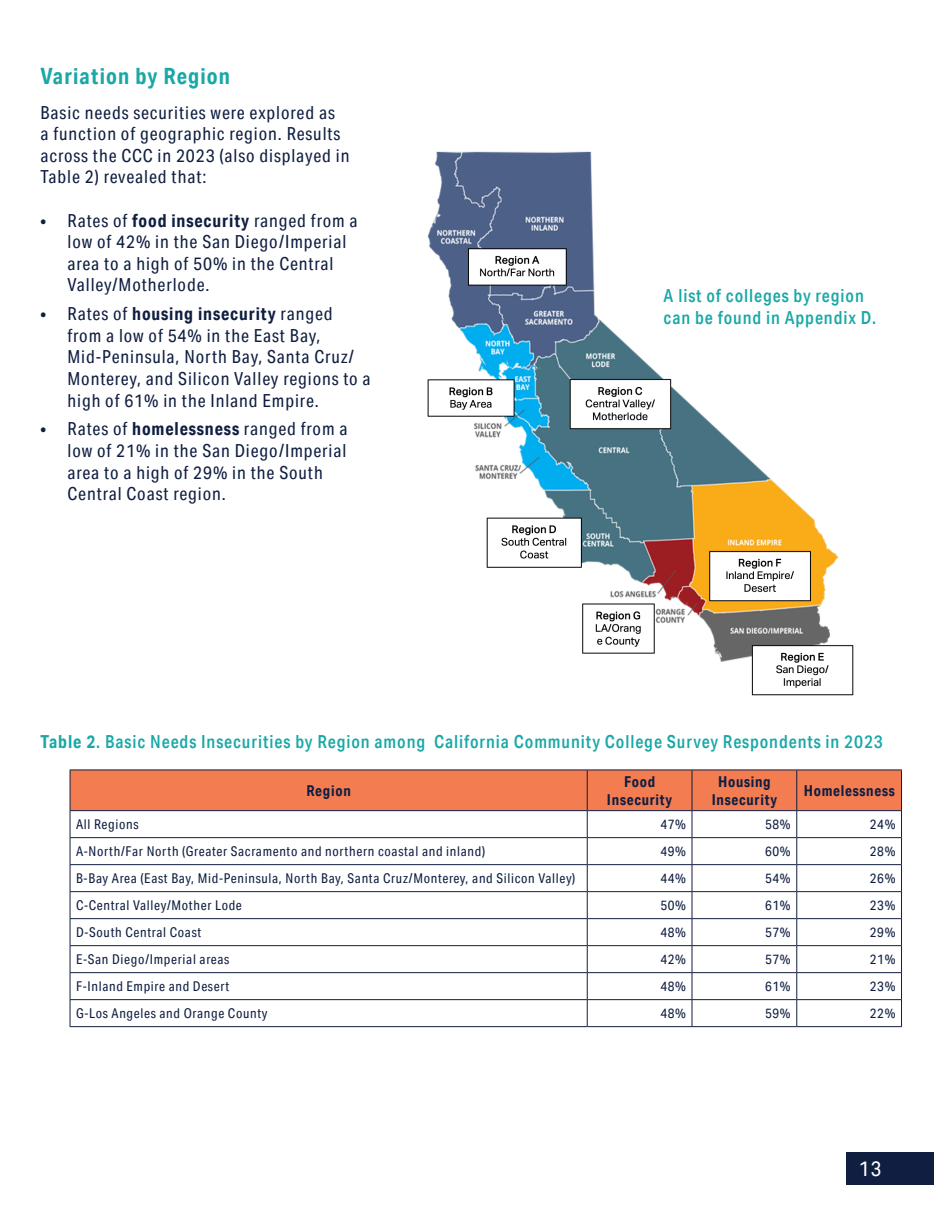
<style>
.page{position:relative;width:945px;height:1215px;background:#fff}
.page>*{position:absolute;margin:0;border:0;box-sizing:border-box;transform-origin:0 0}
.Heading_3{font:700 22.5px "Aktiv Grotesk Cd";letter-spacing:.05em;color:#1aa8a7}
.t1{font:21px "Aktiv Grotesk Cd";color:#fff}
.t2{font:18px/21.6px "Aktiv Grotesk Cd";letter-spacing:.05em;color:#0f1e41}
.Figure_titles{font:500 18px/21.6px "Aktiv Grotesk Cd";letter-spacing:.05em;color:#1aa8a7}
.t3{font:700 15px "Aktiv Grotesk Cd";letter-spacing:.05em;color:#0f1e41}
.t4{font:13.5px "Aktiv Grotesk Cd";letter-spacing:.05em;color:#0f1e41}
.s1{font-weight:700}
</style>
<div class="page">
<div style="left:846px;top:1152px;width:88px;height:33px;background:#0f1e41"></div>
<svg style="left:70px;top:770px;width:832px;height:256px"></svg>
<hr style="left:70px;top:1026px;width:517px;height:1px;background:#0f1e41">
<hr style="left:587px;top:1026px;width:105px;height:1px;background:#0f1e41">
<hr style="left:692px;top:1026px;width:105px;height:1px;background:#0f1e41">
<hr style="left:797px;top:1026px;width:105px;height:1px;background:#0f1e41">
<img style="left:428px;top:152px;width:425px;height:544px">
<p class="Heading_3" style="left:40px;top:62px;width:191px">Variation by Region</p>
<p class="t2" style="left:40px;top:101px;width:310px">Basic needs securities were explored as<br>a function of geographic region. Results across the CCC in 2023 (also displayed in Table 2) revealed that:</p>
<p class="t2" style="left:68px;top:209px;width:292px;text-indent:-27px">• Rates of <span class="s1">food insecurity</span> ranged from a low of 42% in the San Diego/Imperial area to a high of 50% in the Central<br>Valley/Motherlode.</p>
<p class="t2" style="left:68px;top:303px;width:305px;text-indent:-27px">• Rates of <span class="s1">housing insecurity</span> ranged from a low of 54% in the East Bay, Mid-Peninsula, North Bay, Santa Cruz/ Monterey, and Silicon Valley regions to a high of 61% in the Inland Empire.</p>
<p class="t2" style="left:68px;top:418px;width:282px;text-indent:-27px">• Rates of <span class="s1">homelessness</span> ranged from a low of 21% in the San Diego/Imperial area to a high of 29% in the South<br>Central Coast region.</p>
<p class="Figure_titles" style="left:664px;top:285px;width:214px">A list of colleges by region can be found in Appendix D.</p>
<p class="Figure_titles" style="left:40px;top:730px;width:844px"><span class="s1">Table 2</span>. Basic Needs Insecurities by Region among California Community College Survey Respondents in 2023</p>
<p class="t3" style="left:306px;top:781px;width:46px">Region</p>
<p class="t3" style="left:624px;top:772px;width:33px">Food</p>
<p class="t3" style="left:607px;top:790px;width:67px">Insecurity</p>
<p class="t3" style="left:718px;top:772px;width:54px">Housing</p>
<p class="t3" style="left:712px;top:790px;width:67px">Insecurity</p>
<p class="t3" style="left:804px;top:781px;width:92px">Homelessness</p>
<p class="t4" style="left:76px;top:816px;width:64px">All Regions</p>
<p class="t4" style="left:660px;top:816px;width:27px">47%</p>
<p class="t4" style="left:765px;top:816px;width:27px">58%</p>
<p class="t4" style="left:870px;top:816px;width:27px">24%</p>
<p class="t4" style="left:76px;top:843px;width:411px">A-North/Far North (Greater Sacramento and northern coastal and inland)</p>
<p class="t4" style="left:660px;top:843px;width:27px">49%</p>
<p class="t4" style="left:765px;top:843px;width:27px">60%</p>
<p class="t4" style="left:870px;top:843px;width:27px">28%</p>
<p class="t4" style="left:76px;top:870px;width:501px">B-Bay Area (East Bay, Mid-Peninsula, North Bay, Santa Cruz/Monterey, and Silicon Valley)</p>
<p class="t4" style="left:660px;top:870px;width:27px">44%</p>
<p class="t4" style="left:765px;top:870px;width:27px">54%</p>
<p class="t4" style="left:870px;top:870px;width:27px">26%</p>
<p class="t4" style="left:76px;top:897px;width:167px">C-Central Valley/Mother Lode</p>
<p class="t4" style="left:660px;top:897px;width:27px">50%</p>
<p class="t4" style="left:765px;top:897px;width:27px">61%</p>
<p class="t4" style="left:870px;top:897px;width:27px">23%</p>
<p class="t4" style="left:76px;top:924px;width:127px">D-South Central Coast</p>
<p class="t4" style="left:660px;top:924px;width:27px">48%</p>
<p class="t4" style="left:765px;top:924px;width:27px">57%</p>
<p class="t4" style="left:870px;top:924px;width:27px">29%</p>
<p class="t4" style="left:76px;top:951px;width:155px">E-San Diego/Imperial areas</p>
<p class="t4" style="left:660px;top:951px;width:27px">42%</p>
<p class="t4" style="left:765px;top:951px;width:27px">57%</p>
<p class="t4" style="left:870px;top:951px;width:27px">21%</p>
<p class="t4" style="left:76px;top:978px;width:155px">F-Inland Empire and Desert</p>
<p class="t4" style="left:660px;top:978px;width:27px">48%</p>
<p class="t4" style="left:765px;top:978px;width:27px">61%</p>
<p class="t4" style="left:870px;top:978px;width:27px">23%</p>
<p class="t4" style="left:76px;top:1005px;width:193px">G-Los Angeles and Orange County</p>
<p class="t4" style="left:660px;top:1005px;width:27px">48%</p>
<p class="t4" style="left:765px;top:1005px;width:27px">59%</p>
<p class="t4" style="left:870px;top:1005px;width:27px">22%</p>
<p class="t1" style="left:859px;top:1156px;width:24px">13</p>
</div>
